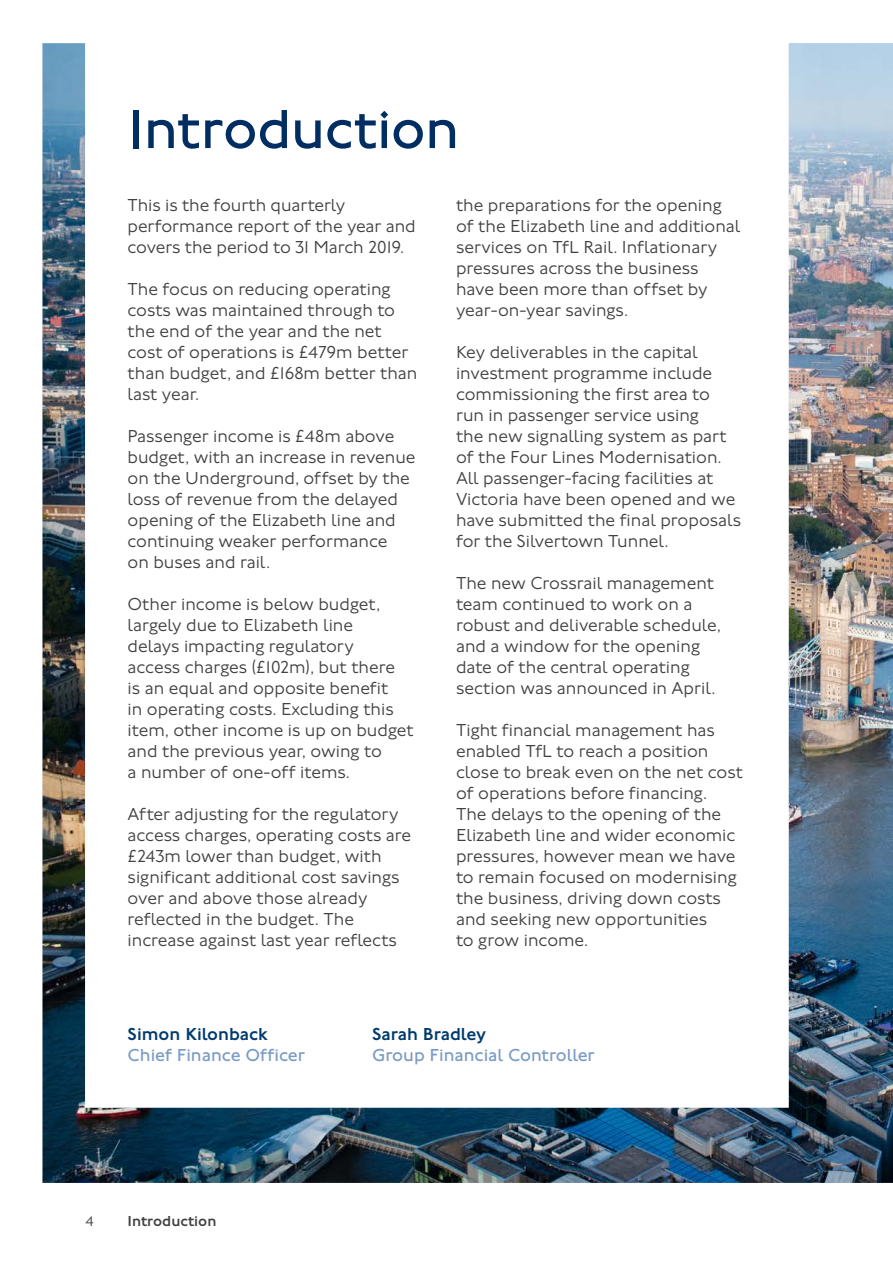
<style>
.page{position:relative;width:893px;height:1263px;background:#fff}
.page>*{position:absolute;margin:0;border:0;box-sizing:border-box;transform-origin:0 0}
.Major_Heading_38_38{font:57px "Johnston 100";letter-spacing:-.01em;color:#002e63}
.Body_12_14{font:300 18px/21px "Johnston 100";color:#414042}
.Body_12_14-2{font:18px "Johnston 100";color:#7a9bc3}
.Body_12_14-3{font:500 18px "Johnston 100";color:#013b6e}
.t1{font:500 15px "Johnston 100";color:#414042}
.t2{font:300 15px "Johnston 100";color:#414042}
</style>
<div class="page">
<img style="left:43px;top:43px;width:850px;height:1140px">
<h2 class="Major_Heading_38_38" style="left:128px;top:98px;width:333px">Introduction</h2>
<p class="Body_12_14" style="left:128px;top:195px;width:290px">This is the fourth quarterly performance report of the year and covers the period to 31 March 2019.</p>
<p class="Body_12_14" style="left:128px;top:279px;width:291px">The focus on reducing operating costs was maintained through to the end of the year and the net cost of operations is £479m better than budget, and £168m better than last year.</p>
<p class="Body_12_14" style="left:128px;top:426px;width:289px">Passenger income is £48m above budget, with an increase in revenue on the Underground, offset by the loss of revenue from the delayed opening of the Elizabeth line and continuing weaker performance<br>on buses and rail.</p>
<p class="Body_12_14" style="left:128px;top:594px;width:288px">Other income is below budget, largely due to Elizabeth line<br>delays impacting regulatory<br>access charges (£102m), but there<br>is an equal and opposite benefit<br>in operating costs. Excluding this item, other income is up on budget and the previous year, owing to<br>a number of one-off items.</p>
<p class="Body_12_14" style="left:128px;top:804px;width:285px">After adjusting for the regulatory access charges, operating costs are £243m lower than budget, with significant additional cost savings over and above those already reflected in the budget. The increase against last year reflects</p>
<p class="Body_12_14" style="left:456px;top:195px;width:286px">the preparations for the opening of the Elizabeth line and additional services on TfL Rail. Inflationary pressures across the business have been more than offset by year-on-year savings.</p>
<p class="Body_12_14" style="left:456px;top:342px;width:287px">Key deliverables in the capital investment programme include commissioning the first area to run in passenger service using<br>the new signalling system as part of the Four Lines Modernisation.<br>All passenger-facing facilities at<br>Victoria have been opened and we have submitted the final proposals for the Silvertown Tunnel.</p>
<p class="Body_12_14" style="left:456px;top:573px;width:266px">The new Crossrail management team continued to work on a robust and deliverable schedule, and a window for the opening date of the central operating section was announced in April.</p>
<p class="Body_12_14" style="left:456px;top:720px;width:288px">Tight financial management has enabled TfL to reach a position close to break even on the net cost of operations before financing.<br>The delays to the opening of the<br>Elizabeth line and wider economic pressures, however mean we have to remain focused on modernising the business, driving down costs and seeking new opportunities<br>to grow income.</p>
<p class="Body_12_14-3" style="left:128px;top:1024px;width:142px">Simon Kilonback</p>
<p class="Body_12_14-2" style="left:128px;top:1045px;width:179px">Chief Finance Officer</p>
<p class="t2" style="left:85px;top:1213px;width:10px">4</p>
<p class="t1" style="left:128px;top:1213px;width:90px">Introduction</p>
<p class="Body_12_14-3" style="left:372px;top:1024px;width:116px">Sarah Bradley</p>
<p class="Body_12_14-2" style="left:372px;top:1045px;width:224px">Group Financial Controller</p>
</div>
